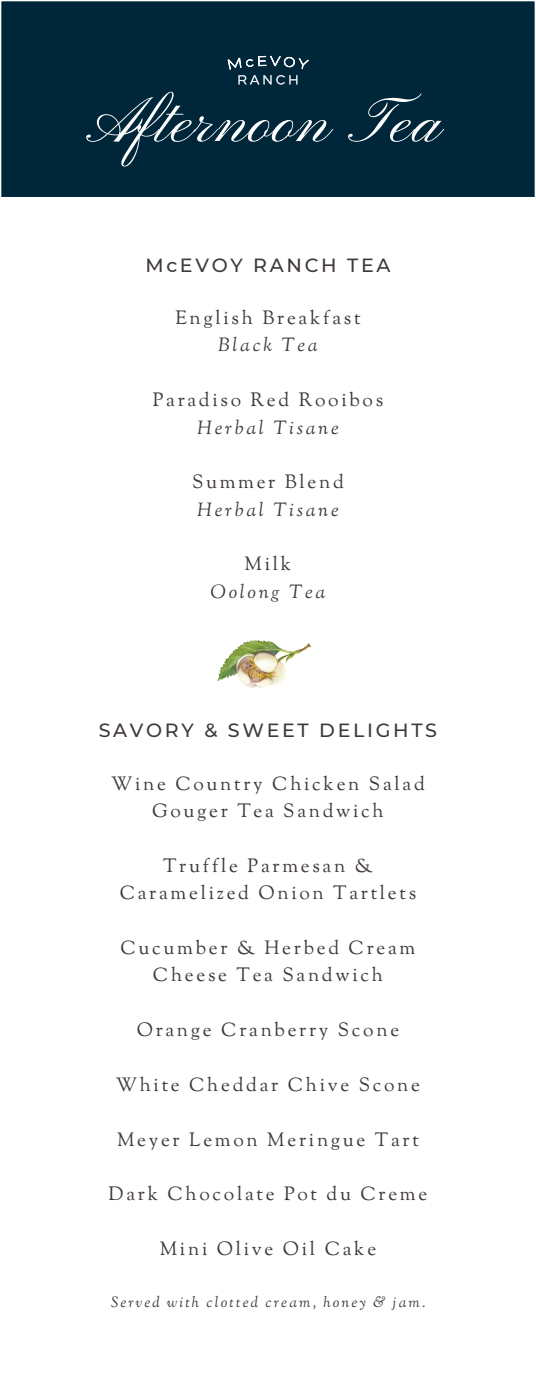
<style>
.page{position:relative;width:536px;height:1386px;background:#fff}
.page>*{position:absolute;margin:0;border:0;box-sizing:border-box;transform-origin:0 0}
.t1{font:64.75px "Pinyon Script";letter-spacing:.01em;color:#fff}
.t2{font:19.07px/27.3px "Sorts Mill Goudy";letter-spacing:.14em;color:#40393c;text-align:center}
.t3{font:italic 19.07px/27.3px "Sorts Mill Goudy";letter-spacing:.14em;color:#40393c}
.t4{font:500 19.07px "Montserrat";letter-spacing:.14em;color:#40393c}
.t5{font:italic 14.88px "Sorts Mill Goudy";letter-spacing:.14em;color:#40393c}
.s1{font-style:italic}
.s2{font-style:normal}
</style>
<div class="page">
<img style="left:217px;top:640px;width:95px;height:48px">
<div style="left:1px;top:1px;width:534px;height:196px;background:#00263a"></div>
<svg style="left:227px;top:56px;width:82px;height:29px;background:#2c4b5c"></svg>
<p class="t1" style="left:92px;top:86px;width:352px">Afternoon Tea</p>
<p class="t4" style="left:145px;top:253px;width:246px">McEVOY RANCH TEA</p>
<h1 class="t2" style="left:175px;top:306px;width:187px">English Breakfast<br><span class="s1">Black Tea</span></h1>
<h3 class="t2" style="left:153px;top:388px;width:232px">Paradiso Red Rooibos<br><span class="s1">Herbal Tisane</span></h3>
<h4 class="t3" style="left:192px;top:470px;width:153px"><span class="s2">Summer Blend<br></span>Herbal Tisane</h4>
<h4 class="t3" style="left:210px;top:552px;width:116px;text-align:center"><span class="s2">Milk<br></span>Oolong Tea</h4>
<h4 class="t4" style="left:99px;top:719px;width:340px">SAVORY &amp; SWEET DELIGHTS</h4>
<h4 class="t2" style="left:111px;top:771px;width:315px">Wine Country Chicken Salad<br>Gouger Tea Sandwich</h4>
<h2 class="t2" style="left:120px;top:853px;width:298px">Truffle Parmesan &amp;<br>Caramelized Onion Tartlets</h2>
<h4 class="t2" style="left:120px;top:936px;width:296px">Cucumber &amp; Herbed Cream<br>Cheese Tea Sandwich</h4>
<h4 class="t2" style="left:137px;top:1018px;width:264px">Orange Cranberry Scone</h4>
<h4 class="t2" style="left:116px;top:1073px;width:306px">White Cheddar Chive Scone</h4>
<h4 class="t2" style="left:117px;top:1127px;width:303px">Meyer Lemon Meringue Tart</h4>
<h4 class="t2" style="left:109px;top:1182px;width:320px">Dark Chocolate Pot du Creme</h4>
<h4 class="t2" style="left:160px;top:1237px;width:218px">Mini Olive Oil Cake</h4>
<h4 class="t5" style="left:111px;top:1293px;width:315px">Served with clotted cream, honey &amp; jam.</h4>
</div>
